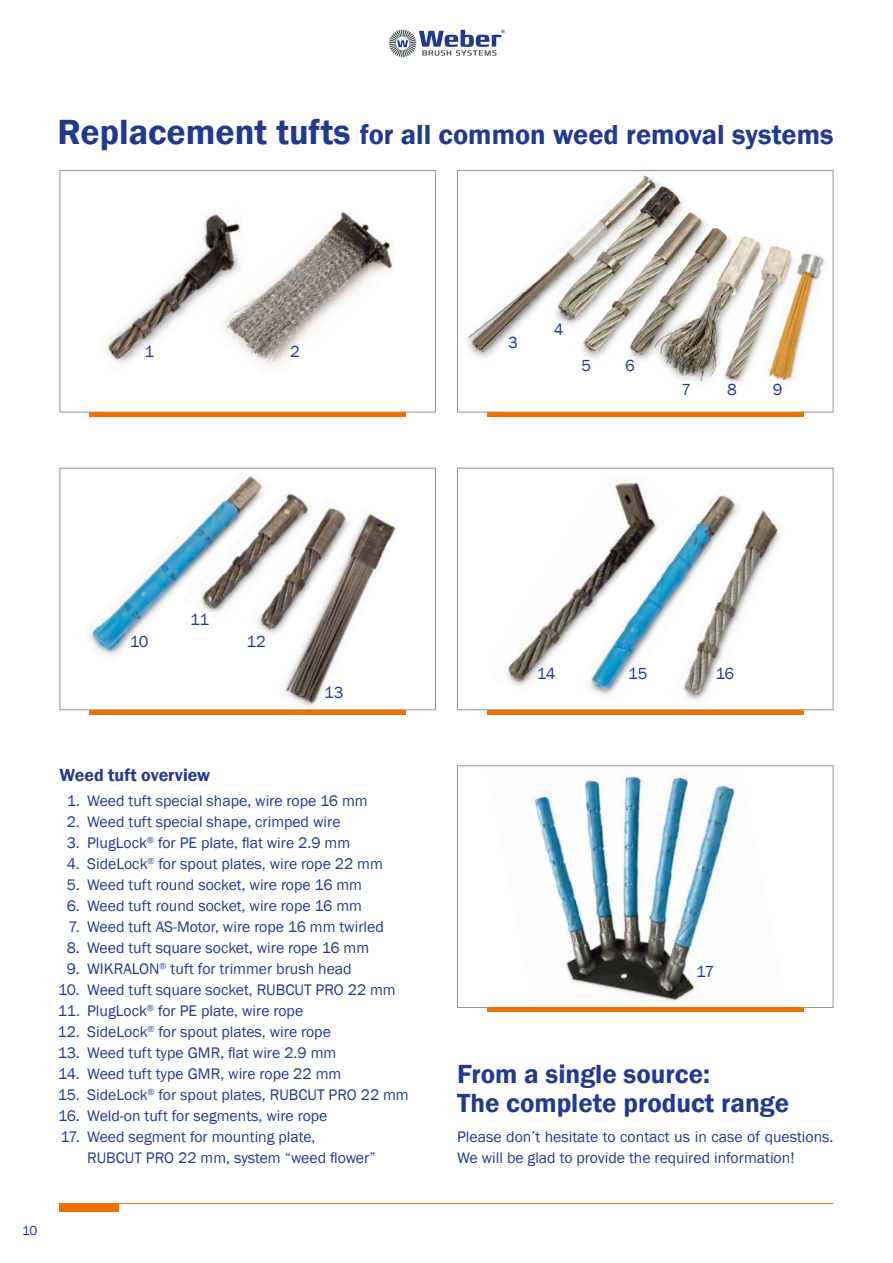
<style>
.page{position:relative;width:893px;height:1263px;background:#fff}
.page>*{position:absolute;margin:0;border:0;box-sizing:border-box;transform-origin:0 0}
.t1{font:600 28.35px "Franklin Gothic";color:#213a8f}
.t2{font:600 27px/30px "Franklin Gothic";color:#213a8f}
.t3{font:600 18px "Franklin Gothic";color:#213a8f}
.t4{font:16.5px "Franklin Gothic";letter-spacing:-.025em;color:#213a8f}
.t5{font:15.75px/21px "Franklin Gothic";color:#213a8f}
.t6{font:13.5px "Franklin Gothic";color:#213a8f}
.s1{font-size:36px}
</style>
<div class="page">
<hr style="left:60px;top:1203px;width:773px;height:1px;background:#ee7203">
<div style="left:60px;top:1203px;width:59px;height:9px;background:#ee7203"></div>
<svg style="left:389px;top:30px;width:115px;height:27px"></svg>
<div style="left:457px;top:468px;width:376px;height:242px;border:1px solid #8e989a"></div>
<hr style="left:487px;top:710px;width:317px;height:4px;background:#ee7203">
<img style="left:467px;top:175px;width:296px;height:208px">
<img style="left:763px;top:246px;width:62px;height:136px">
<div style="left:457px;top:170px;width:376px;height:242px;border:1px solid #8e989a"></div>
<div style="left:487px;top:412px;width:317px;height:5px;background:#ee7203"></div>
<img style="left:507px;top:481px;width:133px;height:205px">
<img style="left:746px;top:509px;width:35px;height:89px">
<img style="left:576px;top:487px;width:157px;height:209px">
<svg style="left:605px;top:500px;width:141px;height:200px"></svg>
<img style="left:88px;top:475px;width:175px;height:184px">
<img style="left:182px;top:487px;width:118px;height:136px">
<img style="left:245px;top:498px;width:89px;height:143px">
<img style="left:274px;top:508px;width:126px;height:207px">
<div style="left:60px;top:468px;width:376px;height:242px;border:1px solid #8e989a"></div>
<hr style="left:89px;top:710px;width:317px;height:4px;background:#ee7203">
<div style="left:60px;top:170px;width:376px;height:242px;border:1px solid #8e989a"></div>
<div style="left:89px;top:412px;width:317px;height:5px;background:#ee7203"></div>
<img style="left:249px;top:211px;width:144px;height:157px">
<img style="left:107px;top:213px;width:142px;height:151px">
<img style="left:534px;top:772px;width:201px;height:229px">
<div style="left:457px;top:765px;width:376px;height:243px;border:1px solid #8e989a"></div>
<hr style="left:487px;top:1008px;width:317px;height:4px;background:#ee7203">
<h1 class="t1" style="left:57px;top:117px;width:777px"><span class="s1">Replacement tufts</span> for all common weed removal systems</h1>
<p class="t4" style="left:145px;top:341px;width:11px">1</p>
<p class="t4" style="left:290px;top:341px;width:11px">2</p>
<p class="t4" style="left:508px;top:333px;width:11px">3</p>
<p class="t4" style="left:554px;top:319px;width:11px">4</p>
<p class="t4" style="left:581px;top:355px;width:11px">5</p>
<p class="t4" style="left:625px;top:355px;width:11px">6</p>
<p class="t4" style="left:681px;top:380px;width:11px">7</p>
<p class="t4" style="left:727px;top:380px;width:11px">8</p>
<p class="t4" style="left:773px;top:380px;width:11px">9</p>
<p class="t4" style="left:130px;top:631px;width:20px">10</p>
<p class="t4" style="left:190px;top:609px;width:21px">11</p>
<p class="t4" style="left:247px;top:631px;width:21px">12</p>
<p class="t4" style="left:324px;top:682px;width:21px">13</p>
<p class="t3" style="left:60px;top:764px;width:152px">Weed tuft overview</p>
<p class="t5" style="left:67px;top:791px;width:302px">1. Weed tuft special shape, wire rope 16 mm</p>
<p class="t5" style="left:67px;top:812px;width:275px">2. Weed tuft special shape, crimped wire</p>
<p class="t5" style="left:67px;top:833px;width:285px">3. PlugLock<sup>®</sup> for PE plate, flat wire 2.9 mm</p>
<p class="t5" style="left:67px;top:854px;width:318px">4. SideLock<sup>®</sup> for spout plates, wire rope 22 mm</p>
<p class="t5" style="left:67px;top:875px;width:297px">5. Weed tuft round socket, wire rope 16 mm</p>
<p class="t5" style="left:67px;top:895px;width:297px">6. Weed tuft round socket, wire rope 16 mm</p>
<p class="t5" style="left:68px;top:916px;width:317px">7. Weed tuft AS-Motor, wire rope 16 mm twirled</p>
<p class="t5" style="left:67px;top:937px;width:304px">8. Weed tuft square socket, wire rope 16 mm</p>
<p class="t5" style="left:67px;top:959px;width:287px">9. WIKRALON<sup>®</sup> tuft for trimmer brush head</p>
<p class="t5" style="left:58px;top:980px;width:339px">10. Weed tuft square socket, RUBCUT PRO 22 mm</p>
<p class="t5" style="left:58px;top:1001px;width:247px">11. PlugLock<sup>®</sup> for PE plate, wire rope</p>
<p class="t5" style="left:58px;top:1022px;width:275px">12. SideLock<sup>®</sup> for spout plates, wire rope</p>
<p class="t5" style="left:58px;top:1043px;width:280px">13. Weed tuft type GMR, flat wire 2.9 mm</p>
<p class="t5" style="left:58px;top:1063px;width:285px">14. Weed tuft type GMR, wire rope 22 mm</p>
<p class="t5" style="left:58px;top:1085px;width:353px">15. SideLock<sup>®</sup> for spout plates, RUBCUT PRO 22 mm</p>
<p class="t5" style="left:58px;top:1106px;width:271px">16. Weld-on tuft for segments, wire rope</p>
<p class="t5" style="left:87px;top:1126px;width:290px;text-indent:-27px">17. Weed segment for mounting plate,<br>RUBCUT PRO 22 mm, system “weed flower”</p>
<p class="t6" style="left:22px;top:1222px;width:17px">10</p>
<p class="t4" style="left:537px;top:663px;width:20px">14</p>
<p class="t4" style="left:628px;top:663px;width:21px">15</p>
<p class="t4" style="left:715px;top:663px;width:20px">16</p>
<p class="t4" style="left:696px;top:961px;width:20px">17</p>
<h2 class="t2" style="left:457px;top:1059px;width:334px">From a single source:<br>The complete product range</h2>
<p class="t5" style="left:457px;top:1126px;width:378px">Please don’t hesitate to contact us in case of questions.<br>We will be glad to provide the required information!</p>
</div>
